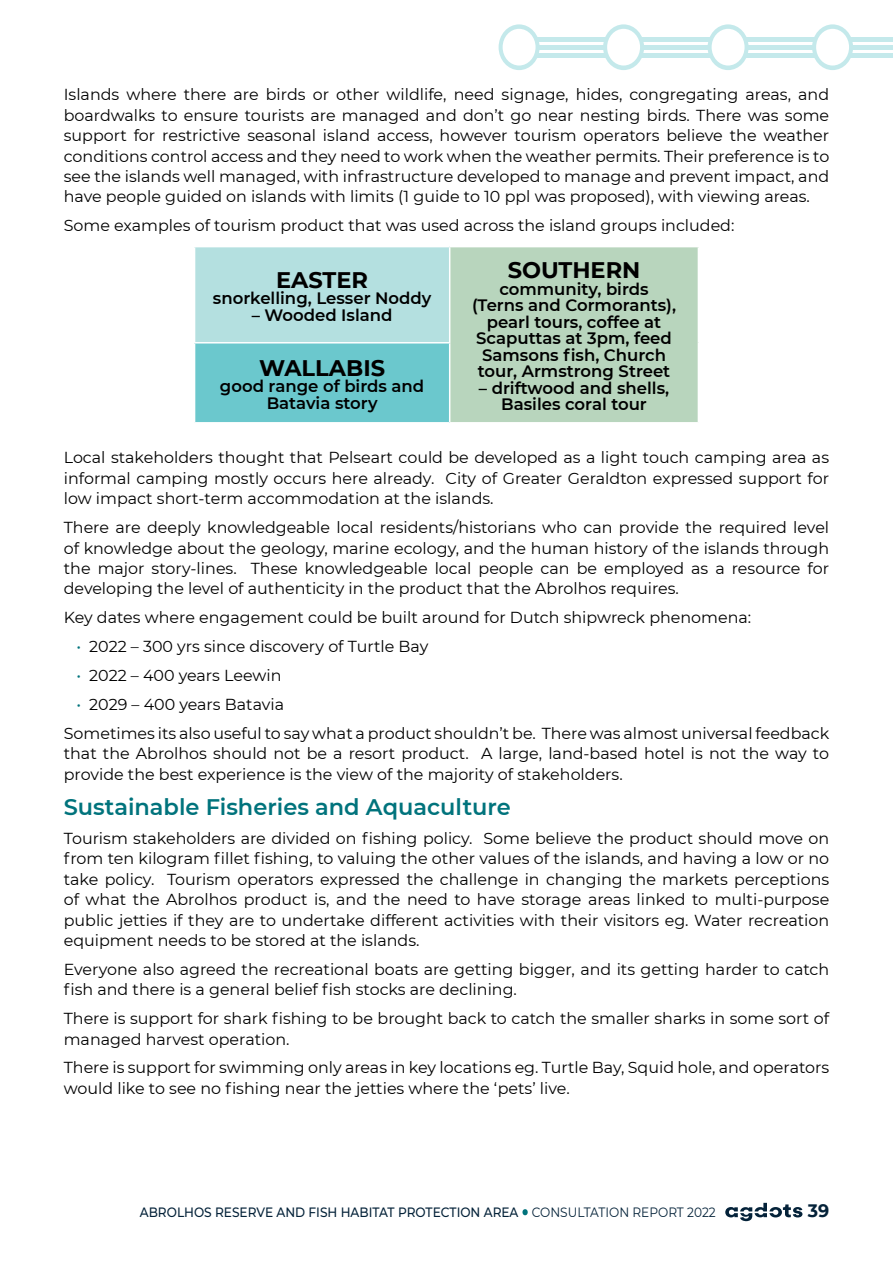
<style>
.page{position:relative;width:893px;height:1263px;background:#fff}
.page>*{position:absolute;margin:0;border:0;box-sizing:border-box;transform-origin:0 0}
.t1{font:600 22.5px "Montserrat";color:#00737c}
.t2{font:700 22.5px "Montserrat";color:#000}
.t3{font:700 18px "Montserrat";color:#042239}
.t4{font:600 16.5px/16.5px "Montserrat";color:#000;text-align:center}
.t5{font:15.9px/20.4px "Montserrat";color:#000}
.t6{font:500 13.5px "Montserrat";color:#042239;scale:.9 1}
.s1{color:#00737c}
.s2{font-weight:400}
</style>
<div class="page">
<svg style="left:522px;top:1209px;width:6px;height:6px"></svg>
<svg style="left:725px;top:1203px;width:77px;height:18px"></svg>
<hr style="left:536px;top:37px;width:71px;height:4px;background:#c4e9eb">
<hr style="left:640px;top:37px;width:71px;height:4px;background:#c4e9eb">
<hr style="left:745px;top:37px;width:70px;height:4px;background:#c4e9eb">
<hr style="left:849px;top:37px;width:44px;height:4px;background:#c4e9eb">
<div style="left:537px;top:45px;width:70px;height:5px;background:#c4e9eb"></div>
<div style="left:641px;top:45px;width:70px;height:5px;background:#c4e9eb"></div>
<div style="left:746px;top:45px;width:69px;height:5px;background:#c4e9eb"></div>
<div style="left:850px;top:45px;width:43px;height:5px;background:#c4e9eb"></div>
<hr style="left:536px;top:54px;width:71px;height:4px;background:#c4e9eb">
<hr style="left:640px;top:54px;width:72px;height:4px;background:#c4e9eb">
<hr style="left:745px;top:54px;width:71px;height:4px;background:#c4e9eb">
<hr style="left:849px;top:54px;width:44px;height:4px;background:#c4e9eb">
<svg style="left:499px;top:24px;width:41px;height:46px"></svg>
<svg style="left:603px;top:24px;width:41px;height:46px"></svg>
<svg style="left:708px;top:24px;width:41px;height:46px"></svg>
<svg style="left:812px;top:24px;width:41px;height:46px"></svg>
<div style="left:195px;top:247px;width:255px;height:96px;background:#b4e0e0"></div>
<div style="left:450px;top:247px;width:248px;height:176px;background:#b8d5bd"></div>
<div style="left:195px;top:343px;width:255px;height:80px;background:#6bc8cd"></div>
<hr style="left:449px;top:247px;width:1px;height:95px;background:#fff">
<hr style="left:194px;top:342px;width:256px;height:1px;background:#fff">
<hr style="left:449px;top:343px;width:1px;height:79px;background:#fff">
<hr style="left:194px;top:422px;width:256px;height:2px;background:#fff">
<hr style="left:450px;top:422px;width:249px;height:2px;background:#fff">
<p class="t5" style="left:64px;top:84px;width:767px;text-align:justify">Islands where there are birds or other wildlife, need signage, hides, congregating areas, and boardwalks to ensure tourists are managed and don’t go near nesting birds. There was some support for restrictive seasonal island access, however tourism operators believe the weather conditions control access and they need to work when the weather permits. Their preference is to see the islands well managed, with infrastructure developed to manage and prevent impact, and have people guided on islands with limits (1 guide to 10 ppl was proposed), with viewing areas.</p>
<p class="t5" style="left:64px;top:215px;width:672px">Some examples of tourism product that was used across the island groups included:</p>
<h1 class="t2" style="left:276px;top:263px;width:94px">EASTER</h1>
<p class="t4" style="left:213px;top:289px;width:220px">snorkelling, Lesser Noddy</p>
<p class="t4" style="left:252px;top:306px;width:142px">– Wooded Island</p>
<h1 class="t2" style="left:508px;top:254px;width:134px">SOUTHERN</h1>
<p class="t4" style="left:472px;top:280px;width:205px">community, birds (Terns and Cormorants), pearl tours, coffee at<br>Scaputtas at 3pm, feed<br>Samsons fish, Church tour, Armstrong Street</p>
<p class="t4" style="left:479px;top:379px;width:192px">– driftwood and shells,<br>Basiles coral tour</p>
<h1 class="t2" style="left:259px;top:351px;width:128px">WALLABIS</h1>
<p class="t4" style="left:220px;top:377px;width:206px">good range of birds and<br>Batavia story</p>
<p class="t5" style="left:64px;top:447px;width:767px;text-align:justify">Local stakeholders thought that Pelseart could be developed as a light touch camping area as informal camping mostly occurs here already. City of Greater Geraldton expressed support for low impact short-term accommodation at the islands.</p>
<p class="t5" style="left:64px;top:517px;width:767px;text-align:justify">There are deeply knowledgeable local residents/historians who can provide the required level of knowledge about the geology, marine ecology, and the human history of the islands through the major story-lines. These knowledgeable local people can be employed as a resource for developing the level of authenticity in the product that the Abrolhos requires.</p>
<p class="t5" style="left:64px;top:607px;width:689px">Key dates where engagement could be built around for Dutch shipwreck phenomena:</p>
<p class="t5" style="left:77px;top:636px;width:353px"><span class="s1">•</span> 2022 – 300 yrs since discovery of Turtle Bay</p>
<p class="t5" style="left:77px;top:665px;width:206px"><span class="s1">•</span> 2022 – 400 years Leewin</p>
<p class="t5" style="left:64px;top:689px;width:767px;line-height:29px;text-indent:13px"><span class="s1">•</span> 2029 – 400 years Batavia<br>Sometimes its also useful to say what a product shouldn’t be. There was almost universal feedback</p>
<p class="t5" style="left:64px;top:743px;width:767px">that the Abrolhos should not be a resort product. A large, land-based hotel is not the way to provide the best experience is the view of the majority of stakeholders.</p>
<h1 class="t1" style="left:64px;top:791px;width:449px">Sustainable Fisheries and Aquaculture</h1>
<p class="t5" style="left:64px;top:827px;width:767px;text-align:justify">Tourism stakeholders are divided on fishing policy. Some believe the product should move on from ten kilogram fillet fishing, to valuing the other values of the islands, and having a low or no take policy. Tourism operators expressed the challenge in changing the markets perceptions of what the Abrolhos product is, and the need to have storage areas linked to multi-purpose public jetties if they are to undertake different activities with their visitors eg. Water recreation equipment needs to be stored at the islands.</p>
<p class="t5" style="left:64px;top:958px;width:767px">Everyone also agreed the recreational boats are getting bigger, and its getting harder to catch fish and there is a general belief fish stocks are declining.</p>
<p class="t5" style="left:64px;top:1008px;width:767px">There is support for shark fishing to be brought back to catch the smaller sharks in some sort of managed harvest operation.</p>
<p class="t5" style="left:64px;top:1057px;width:767px">There is support for swimming only areas in key locations eg. Turtle Bay, Squid hole, and operators would like to see no fishing near the jetties where the ‘pets’ live.</p>
<p class="t6" style="left:140px;top:1202px;width:641px">ABROLHOS RESERVE AND FISH HABITAT PROTECTION AREA <span class="s2">CONSULTATION REPORT 2022</span></p>
<p class="t3" style="left:808px;top:1197px;width:23px">39</p>
</div>
